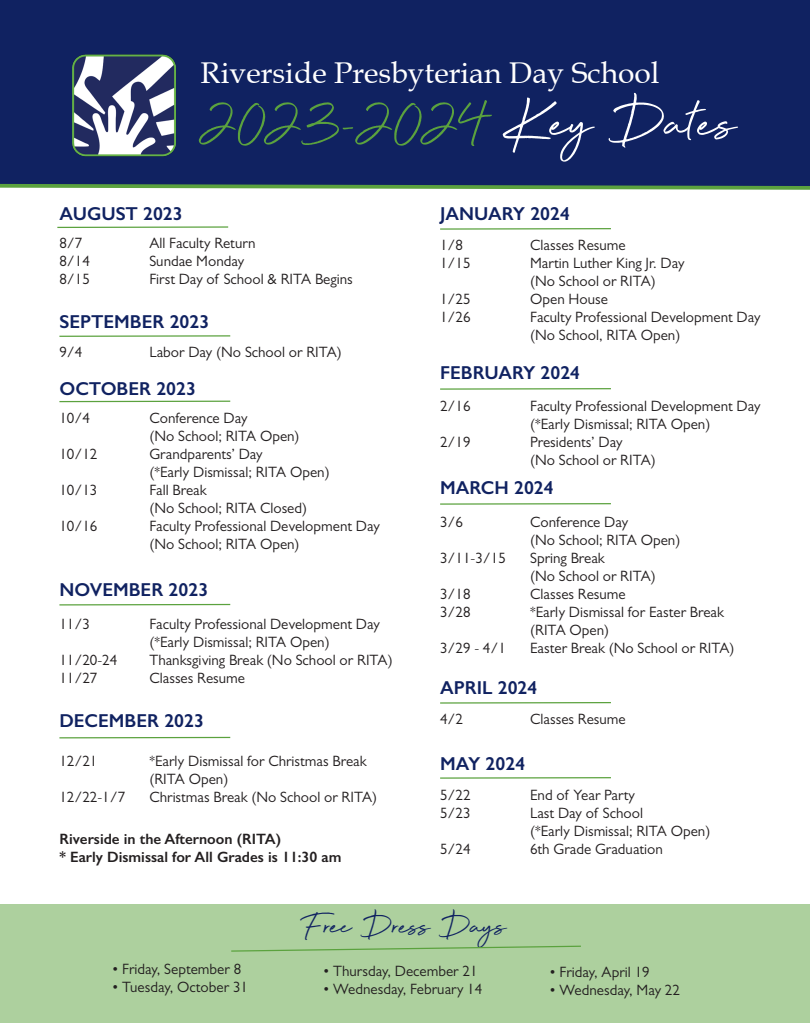
<style>
.page{position:relative;width:810px;height:1035px;background:#fff}
.page>*{position:absolute;margin:0;border:0;box-sizing:border-box;transform-origin:0 0}
.t1{font:67.5px "Beyond Infinity";color:#5ba23e}
.t2{font:37.5px "Beyond Infinity";color:#102261}
.t3{font:30px "Book Antiqua";color:#fff}
.t4{font:600 18.75px "Gill Sans";color:#102261}
.t5{font:15px "Gill Sans";color:#231f20}
.t6{font:600 15px "Gill Sans";color:#231f20}
.s1{color:#fff}
</style>
<div class="page">
<div style="left:0;top:0;width:810px;height:182px;background:#102261"></div>
<img style="left:68px;top:52px;width:116px;height:109px">
<svg style="left:0;top:182px;width:810px;height:8px;background:#598169"></svg>
<svg style="left:57px;top:226px;width:172px;height:2px"></svg>
<svg style="left:59px;top:335px;width:172px;height:2px"></svg>
<svg style="left:59px;top:400px;width:172px;height:3px"></svg>
<svg style="left:59px;top:603px;width:172px;height:3px"></svg>
<svg style="left:59px;top:736px;width:172px;height:3px"></svg>
<svg style="left:440px;top:228px;width:171px;height:2px"></svg>
<svg style="left:440px;top:388px;width:171px;height:2px"></svg>
<svg style="left:440px;top:503px;width:171px;height:2px"></svg>
<svg style="left:440px;top:702px;width:171px;height:2px"></svg>
<svg style="left:440px;top:777px;width:171px;height:2px"></svg>
<div style="left:0;top:904px;width:810px;height:118px;background:#add09e"></div>
<svg style="left:231px;top:945px;width:350px;height:7px"></svg>
<p class="t3" style="left:201px;top:55px;width:461px">Riverside Presbyterian Day School</p>
<p class="t1" style="left:201px;top:82px;width:537px">2023-2024 <span class="s1">Key Dates</span></p>
<p class="t4" style="left:59px;top:202px;width:125px">AUGUST 2023</p>
<p class="t4" style="left:440px;top:202px;width:131px">JANUARY 2024</p>
<p class="t5" style="left:59px;top:234px;width:24px">8/7</p>
<p class="t5" style="left:149px;top:234px;width:108px">All Faculty Return</p>
<p class="t5" style="left:59px;top:252px;width:32px">8/14</p>
<p class="t5" style="left:149px;top:252px;width:96px">Sundae Monday</p>
<p class="t5" style="left:59px;top:270px;width:32px">8/15</p>
<p class="t5" style="left:149px;top:270px;width:205px">First Day of School &amp; RITA Begins</p>
<p class="t4" style="left:59px;top:310px;width:151px">SEPTEMBER 2023</p>
<p class="t5" style="left:59px;top:343px;width:24px">9/4</p>
<p class="t5" style="left:149px;top:343px;width:194px">Labor Day (No School or RITA)</p>
<p class="t4" style="left:59px;top:377px;width:138px">OCTOBER 2023</p>
<p class="t5" style="left:59px;top:409px;width:32px">10/4</p>
<p class="t5" style="left:149px;top:409px;width:100px">Conference Day</p>
<p class="t5" style="left:149px;top:427px;width:152px">(No School; RITA Open)</p>
<p class="t5" style="left:59px;top:445px;width:39px">10/12</p>
<p class="t5" style="left:149px;top:445px;width:115px">Grandparents’ Day</p>
<p class="t5" style="left:149px;top:463px;width:182px">(*Early Dismissal; RITA Open)</p>
<p class="t5" style="left:59px;top:481px;width:39px">10/13</p>
<p class="t5" style="left:149px;top:481px;width:59px">Fall Break</p>
<p class="t5" style="left:149px;top:499px;width:159px">(No School; RITA Closed)</p>
<p class="t5" style="left:59px;top:517px;width:39px">10/16</p>
<p class="t5" style="left:149px;top:517px;width:232px">Faculty Professional Development Day</p>
<p class="t5" style="left:149px;top:535px;width:152px">(No School; RITA Open)</p>
<p class="t4" style="left:59px;top:578px;width:150px">NOVEMBER 2023</p>
<p class="t5" style="left:59px;top:615px;width:32px">11/3</p>
<p class="t5" style="left:149px;top:615px;width:232px">Faculty Professional Development Day</p>
<p class="t5" style="left:149px;top:633px;width:182px">(*Early Dismissal; RITA Open)</p>
<p class="t5" style="left:59px;top:651px;width:59px">11/20-24</p>
<p class="t5" style="left:149px;top:651px;width:245px">Thanksgiving Break (No School or RITA)</p>
<p class="t5" style="left:59px;top:669px;width:39px">11/27</p>
<p class="t5" style="left:149px;top:669px;width:97px">Classes Resume</p>
<p class="t4" style="left:59px;top:710px;width:146px">DECEMBER 2023</p>
<p class="t5" style="left:59px;top:753px;width:39px">12/21</p>
<p class="t5" style="left:149px;top:753px;width:219px">*Early Dismissal for Christmas Break</p>
<p class="t5" style="left:149px;top:771px;width:80px">(RITA Open)</p>
<p class="t5" style="left:59px;top:789px;width:67px">12/22-1/7</p>
<p class="t5" style="left:149px;top:789px;width:229px">Christmas Break (No School or RITA)</p>
<p class="t6" style="left:59px;top:830px;width:223px">Riverside in the Afternoon (RITA)</p>
<p class="t6" style="left:59px;top:848px;width:284px">* Early Dismissal for All Grades is 11:30 am</p>
<p class="t5" style="left:440px;top:237px;width:24px">1/8</p>
<p class="t5" style="left:530px;top:237px;width:97px">Classes Resume</p>
<p class="t5" style="left:440px;top:255px;width:32px">1/15</p>
<p class="t5" style="left:530px;top:255px;width:156px">Martin Luther King Jr. Day</p>
<p class="t5" style="left:530px;top:273px;width:127px">(No School or RITA)</p>
<p class="t5" style="left:440px;top:291px;width:32px">1/25</p>
<p class="t5" style="left:530px;top:291px;width:79px">Open House</p>
<p class="t5" style="left:440px;top:309px;width:32px">1/26</p>
<p class="t5" style="left:530px;top:309px;width:232px">Faculty Professional Development Day</p>
<p class="t5" style="left:530px;top:327px;width:152px">(No School, RITA Open)</p>
<p class="t4" style="left:440px;top:362px;width:142px">FEBRUARY 2024</p>
<p class="t5" style="left:440px;top:398px;width:32px">2/16</p>
<p class="t5" style="left:530px;top:398px;width:232px">Faculty Professional Development Day</p>
<p class="t5" style="left:530px;top:416px;width:182px">(*Early Dismissal; RITA Open)</p>
<p class="t5" style="left:440px;top:434px;width:32px">2/19</p>
<p class="t5" style="left:530px;top:434px;width:94px">Presidents’ Day</p>
<p class="t5" style="left:530px;top:452px;width:127px">(No School or RITA)</p>
<p class="t4" style="left:440px;top:476px;width:115px">MARCH 2024</p>
<p class="t5" style="left:440px;top:514px;width:24px">3/6</p>
<p class="t5" style="left:530px;top:514px;width:100px">Conference Day</p>
<p class="t5" style="left:530px;top:532px;width:152px">(No School; RITA Open)</p>
<p class="t5" style="left:440px;top:550px;width:67px">3/11-3/15</p>
<p class="t5" style="left:530px;top:550px;width:76px">Spring Break</p>
<p class="t5" style="left:530px;top:568px;width:127px">(No School or RITA)</p>
<p class="t5" style="left:440px;top:586px;width:32px">3/18</p>
<p class="t5" style="left:530px;top:586px;width:97px">Classes Resume</p>
<p class="t5" style="left:440px;top:604px;width:32px">3/28</p>
<p class="t5" style="left:530px;top:604px;width:195px">*Early Dismissal for Easter Break</p>
<p class="t5" style="left:530px;top:622px;width:80px">(RITA Open)</p>
<p class="t5" style="left:440px;top:640px;width:67px">3/29 - 4/1</p>
<p class="t5" style="left:530px;top:640px;width:206px">Easter Break (No School or RITA)</p>
<p class="t4" style="left:440px;top:677px;width:99px">APRIL 2024</p>
<p class="t5" style="left:440px;top:710px;width:24px">4/2</p>
<p class="t5" style="left:530px;top:710px;width:97px">Classes Resume</p>
<p class="t4" style="left:440px;top:753px;width:87px">MAY 2024</p>
<p class="t5" style="left:440px;top:786px;width:32px">5/22</p>
<p class="t5" style="left:530px;top:786px;width:106px">End of Year Party</p>
<p class="t5" style="left:440px;top:804px;width:32px">5/23</p>
<p class="t5" style="left:530px;top:804px;width:114px">Last Day of School</p>
<p class="t5" style="left:530px;top:822px;width:182px">(*Early Dismissal; RITA Open)</p>
<p class="t5" style="left:440px;top:840px;width:32px">5/24</p>
<p class="t5" style="left:530px;top:840px;width:134px">6th Grade Graduation</p>
<p class="t5" style="left:112px;top:960px;width:131px">• Friday, September 8</p>
<p class="t5" style="left:112px;top:978px;width:137px">• Tuesday, October 31</p>
<p class="t2" style="left:305px;top:904px;width:203px">Free Dress Days</p>
<p class="t5" style="left:323px;top:962px;width:156px">• Thursday, December 21</p>
<p class="t5" style="left:323px;top:980px;width:161px">• Wednesday, February 14</p>
<p class="t5" style="left:549px;top:963px;width:102px">• Friday, April 19</p>
<p class="t5" style="left:549px;top:981px;width:132px">• Wednesday, May 22</p>
</div>
